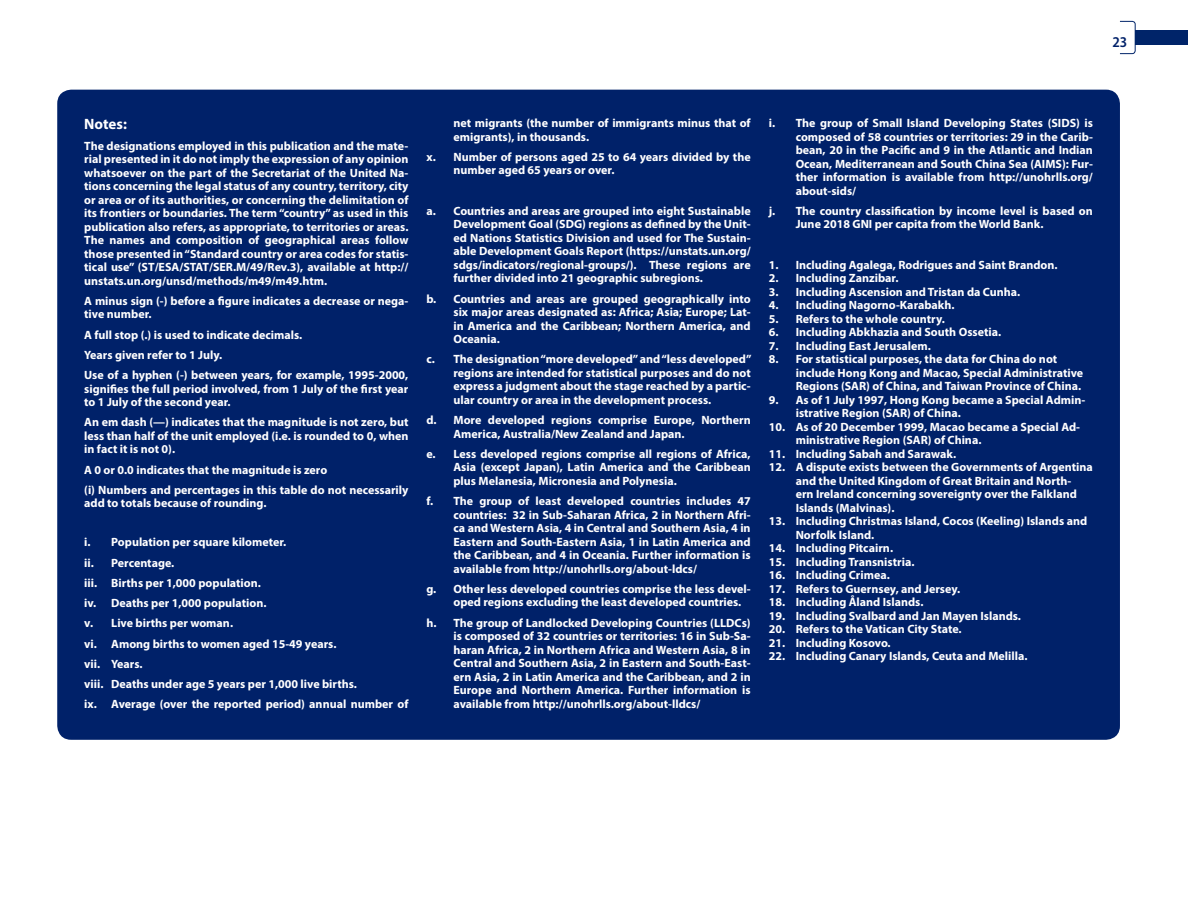
<style>
.page{position:relative;width:1188px;height:918px;background:#fff}
.page>*{position:absolute;margin:0;border:0;box-sizing:border-box;transform-origin:0 0}
.t1{font:700 15px "Myriad Pro";color:#fff}
.t2{font:600 semi-condensed 15px "Myriad Pro";color:#002169}
.Annex_Table_Notes_Bo{font:700 12px/13.5px "Myriad Pro";color:#fff}
</style>
<div class="page">
<div style="left:1136px;top:30px;width:52px;height:15px;background:#002469"></div>
<svg style="left:1120px;top:21px;width:16px;height:33px"></svg>
<div style="left:57px;top:90px;width:1063px;height:650px;background:#002169;border-radius:14px"></div>
<p class="t2" style="left:1112px;top:33px;width:16px">23</p>
<p class="t1" style="left:84px;top:115px;width:44px">Notes:</p>
<p class="Annex_Table_Notes_Bo" style="left:84px;top:138px;width:326px;text-align:justify">The designations employed in this publication and the mate&shy;rial presented in it do not imply the expression of any opinion whatsoever on the part of the Secretariat of the United Na&shy;tions concerning the legal status of any country, territory, city or area or of its authorities, or concerning the delimitation of its frontiers or boundaries. The term “country” as used in this publication also refers, as appropriate, to territories or areas.<br>The names and composition of geographical areas follow those presented in “Standard country or area codes for statis&shy;tical use” (ST/ESA/STAT/SER.M/49/Rev.3), available at http:// unstats.un.org/unsd/methods/m49/m49.htm.</p>
<p class="Annex_Table_Notes_Bo" style="left:84px;top:294px;width:326px">A minus sign (-) before a figure indicates a decrease or nega&shy;tive number.</p>
<p class="Annex_Table_Notes_Bo" style="left:84px;top:327px;width:220px">A full stop (.) is used to indicate decimals.</p>
<p class="Annex_Table_Notes_Bo" style="left:84px;top:348px;width:139px">Years given refer to 1 July.</p>
<p class="Annex_Table_Notes_Bo" style="left:84px;top:368px;width:326px;text-align:justify">Use of a hyphen (-) between years, for example, 1995-2000, signifies the full period involved, from 1 July of the first year to 1 July of the second year.</p>
<p class="Annex_Table_Notes_Bo" style="left:84px;top:415px;width:326px;text-align:justify">An em dash (—) indicates that the magnitude is not zero, but less than half of the unit employed (i.e. is rounded to 0, when in fact it is not 0).</p>
<p class="Annex_Table_Notes_Bo" style="left:84px;top:462px;width:245px">A 0 or 0.0 indicates that the magnitude is zero</p>
<p class="Annex_Table_Notes_Bo" style="left:84px;top:483px;width:326px">(i) Numbers and percentages in this table do not necessarily add to totals because of rounding.</p>
<p class="Annex_Table_Notes_Bo" style="left:84px;top:535px;width:204px">i. Population per square kilometer.</p>
<p class="Annex_Table_Notes_Bo" style="left:84px;top:555px;width:92px">ii. Percentage.</p>
<p class="Annex_Table_Notes_Bo" style="left:84px;top:576px;width:178px">iii. Births per 1,000 population.</p>
<p class="Annex_Table_Notes_Bo" style="left:84px;top:596px;width:184px">iv. Deaths per 1,000 population.</p>
<p class="Annex_Table_Notes_Bo" style="left:84px;top:616px;width:150px">v. Live births per woman.</p>
<p class="Annex_Table_Notes_Bo" style="left:84px;top:636px;width:254px">vi. Among births to women aged 15-49 years.</p>
<p class="Annex_Table_Notes_Bo" style="left:84px;top:657px;width:60px">vii. Years.</p>
<p class="Annex_Table_Notes_Bo" style="left:84px;top:677px;width:274px">viii. Deaths under age 5 years per 1,000 live births.</p>
<p class="Annex_Table_Notes_Bo" style="left:84px;top:697px;width:326px">ix. Average (over the reported period) annual number of</p>
<p class="Annex_Table_Notes_Bo" style="left:453px;top:116px;width:299px">net migrants (the number of immigrants minus that of emigrants), in thousands.</p>
<p class="Annex_Table_Notes_Bo" style="left:453px;top:150px;width:299px;text-indent:-27px">x. Number of persons aged 25 to 64 years divided by the number aged 65 years or over.</p>
<p class="Annex_Table_Notes_Bo" style="left:453px;top:204px;width:299px;text-align:justify;text-indent:-27px">a. Countries and areas are grouped into eight Sustainable Development Goal (SDG) regions as defined by the Unit&shy;ed Nations Statistics Division and used for The Sustain&shy;able Development Goals Report (https://unstats.un.org/ sdgs/indicators/regional-groups/). These regions are further divided into 21 geographic subregions.</p>
<p class="Annex_Table_Notes_Bo" style="left:453px;top:291px;width:299px;text-align:justify;text-indent:-27px">b. Countries and areas are grouped geographically into six major areas designated as: Africa; Asia; Europe; Lat&shy;in America and the Caribbean; Northern America, and Oceania.</p>
<p class="Annex_Table_Notes_Bo" style="left:453px;top:352px;width:300px;text-align:justify;text-indent:-27px">c. The designation “more developed” and “less developed” regions are intended for statistical purposes and do not express a judgment about the stage reached by a partic&shy;ular country or area in the development process.</p>
<p class="Annex_Table_Notes_Bo" style="left:453px;top:413px;width:299px;text-indent:-27px">d. More developed regions comprise Europe, Northern<br>America, Australia/New Zealand and Japan.</p>
<p class="Annex_Table_Notes_Bo" style="left:453px;top:447px;width:299px;text-align:justify;text-indent:-27px">e. Less developed regions comprise all regions of Africa, Asia (except Japan), Latin America and the Caribbean plus Melanesia, Micronesia and Polynesia.</p>
<p class="Annex_Table_Notes_Bo" style="left:453px;top:494px;width:299px;text-align:justify;text-indent:-27px">f. The group of least developed countries includes 47 countries: 32 in Sub-Saharan Africa, 2 in Northern Afri&shy;ca and Western Asia, 4 in Central and Southern Asia, 4 in Eastern and South-Eastern Asia, 1 in Latin America and the Caribbean, and 4 in Oceania. Further information is available from http://unohrlls.org/about-ldcs/</p>
<p class="Annex_Table_Notes_Bo" style="left:453px;top:582px;width:299px;text-indent:-27px">g. Other less developed countries comprise the less devel&shy;oped regions excluding the least developed countries.</p>
<p class="Annex_Table_Notes_Bo" style="left:453px;top:615px;width:299px;text-align:justify;text-indent:-27px">h. The group of Landlocked Developing Countries (LLDCs) is composed of 32 countries or territories: 16 in Sub-Sa&shy;haran Africa, 2 in Northern Africa and Western Asia, 8 in Central and Southern Asia, 2 in Eastern and South-East&shy;ern Asia, 2 in Latin America and the Caribbean, and 2 in Europe and Northern America. Further information is available from http://unohrlls.org/about-lldcs/</p>
<p class="Annex_Table_Notes_Bo" style="left:796px;top:116px;width:299px;text-align:justify;text-indent:-27px">i. The group of Small Island Developing States (SIDS) is composed of 58 countries or territories: 29 in the Carib&shy;bean, 20 in the Pacific and 9 in the Atlantic and Indian Ocean, Mediterranean and South China Sea (AIMS): Fur&shy;ther information is available from http://unohrlls.org/ about-sids/</p>
<p class="Annex_Table_Notes_Bo" style="left:796px;top:204px;width:299px;text-indent:-27px">j. The country classification by income level is based on<br>June 2018 GNI per capita from the World Bank.</p>
<p class="Annex_Table_Notes_Bo" style="left:769px;top:258px;width:290px">1. Including Agalega, Rodrigues and Saint Brandon.</p>
<p class="Annex_Table_Notes_Bo" style="left:769px;top:271px;width:131px">2. Including Zanzibar.</p>
<p class="Annex_Table_Notes_Bo" style="left:769px;top:285px;width:253px">3. Including Ascension and Tristan da Cunha.</p>
<p class="Annex_Table_Notes_Bo" style="left:769px;top:298px;width:188px">4. Including Nagorno-Karabakh.</p>
<p class="Annex_Table_Notes_Bo" style="left:769px;top:312px;width:178px">5. Refers to the whole country.</p>
<p class="Annex_Table_Notes_Bo" style="left:769px;top:325px;width:234px">6. Including Abkhazia and South Ossetia.</p>
<p class="Annex_Table_Notes_Bo" style="left:769px;top:339px;width:164px">7. Including East Jerusalem.</p>
<p class="Annex_Table_Notes_Bo" style="left:796px;top:352px;width:289px;text-indent:-27px">8. For statistical purposes, the data for China do not include Hong Kong and Macao, Special Administrative<br>Regions (SAR) of China, and Taiwan Province of China.</p>
<p class="Annex_Table_Notes_Bo" style="left:796px;top:393px;width:291px;text-indent:-27px">9. As of 1 July 1997, Hong Kong became a Special Admin&shy;istrative Region (SAR) of China.</p>
<p class="Annex_Table_Notes_Bo" style="left:796px;top:420px;width:286px;text-indent:-27px">10. As of 20 December 1999, Macao became a Special Ad&shy;ministrative Region (SAR) of China.</p>
<p class="Annex_Table_Notes_Bo" style="left:769px;top:447px;width:189px">11. Including Sabah and Sarawak.</p>
<p class="Annex_Table_Notes_Bo" style="left:796px;top:460px;width:299px;text-indent:-27px">12. A dispute exists between the Governments of Argentina and the United Kingdom of Great Britain and North-<br>ern Ireland concerning sovereignty over the Falkland Islands (Malvinas).</p>
<p class="Annex_Table_Notes_Bo" style="left:796px;top:514px;width:293px;text-indent:-27px">13. Including Christmas Island, Cocos (Keeling) Islands and<br>Norfolk Island.</p>
<p class="Annex_Table_Notes_Bo" style="left:769px;top:541px;width:126px">14. Including Pitcairn.</p>
<p class="Annex_Table_Notes_Bo" style="left:769px;top:555px;width:147px">15. Including Transnistria.</p>
<p class="Annex_Table_Notes_Bo" style="left:769px;top:568px;width:123px">16. Including Crimea.</p>
<p class="Annex_Table_Notes_Bo" style="left:769px;top:582px;width:193px">17. Refers to Guernsey, and Jersey.</p>
<p class="Annex_Table_Notes_Bo" style="left:769px;top:595px;width:156px">18. Including Åland Islands.</p>
<p class="Annex_Table_Notes_Bo" style="left:769px;top:609px;width:254px">19. Including Svalbard and Jan Mayen Islands.</p>
<p class="Annex_Table_Notes_Bo" style="left:769px;top:622px;width:194px">20. Refers to the Vatican City State.</p>
<p class="Annex_Table_Notes_Bo" style="left:769px;top:636px;width:124px">21. Including Kosovo.</p>
<p class="Annex_Table_Notes_Bo" style="left:769px;top:649px;width:260px">22. Including Canary Islands, Ceuta and Melilla.</p>
</div>
